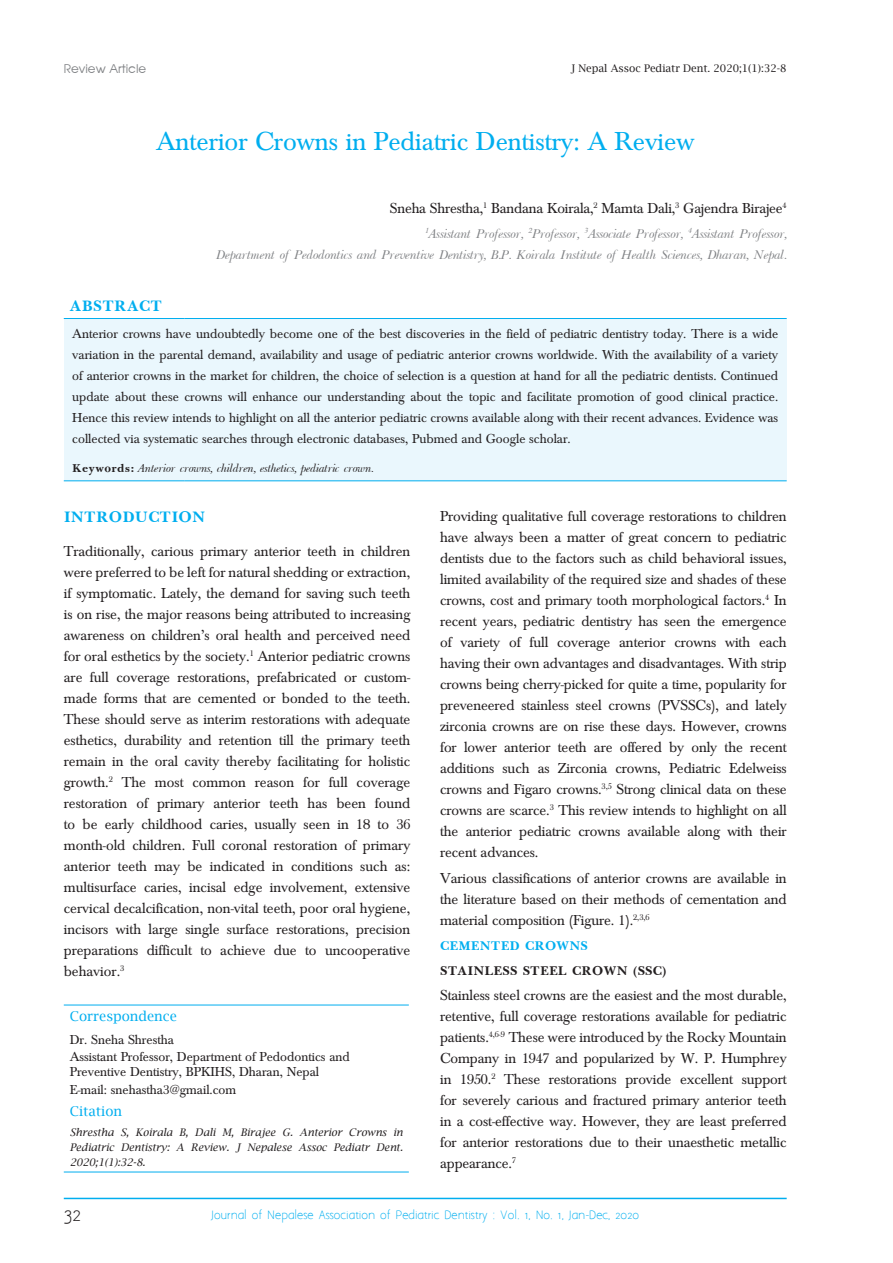
<style>
.page{position:relative;width:893px;height:1263px;background:#fff}
.page>*{position:absolute;margin:0;border:0;box-sizing:border-box;transform-origin:0 0}
.t1{font:27px "Baskerville";color:#00aeef}
.t2{font:700 18px "Baskerville";color:#00aeef}
.t3{font:18px "Aaargh Normal";color:#231f20}
.t4{font:15px/21px "Baskerville";letter-spacing:-.005em;color:#231f20;text-align:justify}
.t5{font:italic 300 15px/21px "Baskerville";color:#808285;text-align:right}
.t6{font:700 15px "Baskerville";letter-spacing:-.005em;color:#231f20}
.t7{font:700 15px "Baskerville";letter-spacing:-.005em;color:#00aeef}
.t8{font:13.5px/21px "Baskerville";color:#231f20}
.t9{font:italic 300 13.5px "Baskerville";color:#231f20}
.t10{font:13.5px "Lucida Bright";color:#00aeef}
.t11{font:12px "Advance Normal";color:#808285}
.t12{font:italic 10.5px/15px "Lucida Bright";color:#231f20;text-align:justify}
.t13{font:10.5px "Aaargh Normal";color:#00aeef}
.t14{font:10.5px "Lucida Bright";color:#231f20}
.s1{font-weight:700;font-style:normal}
</style>
<div class="page">
<hr style="left:64px;top:1198px;width:723px;height:1px;background:#00aeef">
<hr style="left:64px;top:1005px;width:345px;height:1px;background:#00aeef">
<hr style="left:64px;top:1171px;width:345px;height:1px;background:#00aeef">
<div style="left:64px;top:318px;width:723px;height:163px;background:#eaf7fd"></div>
<hr style="left:64px;top:318px;width:120px;height:1px;background:#00aeef">
<hr style="left:184px;top:318px;width:603px;height:1px;background:#00aeef">
<hr style="left:64px;top:480px;width:120px;height:1px;background:#00aeef">
<hr style="left:184px;top:480px;width:603px;height:1px;background:#00aeef">
<p class="t11" style="left:64px;top:61px;width:84px">Review Article</p>
<p class="t14" style="left:571px;top:62px;width:217px">J Nepal Assoc Pediatr Dent. 2020;1(1):32-8</p>
<p class="t1" style="left:156px;top:126px;width:540px">Anterior Crowns in Pediatric Dentistry: A Review</p>
<p class="t4" style="left:390px;top:198px;width:398px">Sneha Shrestha,<sup>1</sup> Bandana Koirala,<sup>2</sup> Mamta Dali,<sup>3</sup> Gajendra Birajee<sup>4</sup></p>
<p class="t5" style="left:216px;top:224px;width:572px"><sup>1</sup>Assistant Professor, <sup>2</sup>Professor, <sup>3</sup>Associate Professor, <sup>4</sup>Assistant Professor,<br>Department of Pedodontics and Preventive Dentistry, B.P. Koirala Institute of Health Sciences, Dharan, Nepal.</p>
<p class="t2" style="left:70px;top:296px;width:94px">ABSTRACT</p>
<p class="t8" style="left:72px;top:323px;width:707px;text-align:justify">Anterior crowns have undoubtedly become one of the best discoveries in the field of pediatric dentistry today. There is a wide variation in the parental demand, availability and usage of pediatric anterior crowns worldwide. With the availability of a variety of anterior crowns in the market for children, the choice of selection is a question at hand for all the pediatric dentists. Continued update about these crowns will enhance our understanding about the topic and facilitate promotion of good clinical practice.<br>Hence this review intends to highlight on all the anterior pediatric crowns available along with their recent advances. Evidence was collected via systematic searches through electronic databases, Pubmed and Google scholar.</p>
<p class="t9" style="left:72px;top:462px;width:303px"><span class="s1">Keywords:</span> Anterior crowns, children, esthetics, pediatric crown.</p>
<p class="t4" style="left:440px;top:506px;width:348px">Providing qualitative full coverage restorations to children have always been a matter of great concern to pediatric dentists due to the factors such as child behavioral issues, limited availability of the required size and shades of these crowns, cost and primary tooth morphological factors.<sup>4</sup> In recent years, pediatric dentistry has seen the emergence of variety of full coverage anterior crowns with each having their own advantages and disadvantages. With strip crowns being cherry-picked for quite a time, popularity for preveneered stainless steel crowns (PVSSCs), and lately zirconia crowns are on rise these days. However, crowns for lower anterior teeth are offered by only the recent additions such as Zirconia crowns, Pediatric Edelweiss crowns and Figaro crowns.<sup>3,5</sup> Strong clinical data on these crowns are scarce.<sup>3</sup> This review intends to highlight on all the anterior pediatric crowns available along with their recent advances.</p>
<p class="t4" style="left:440px;top:867px;width:348px">Various classifications of anterior crowns are available in the literature based on their methods of cementation and material composition (Figure. 1).<sup>2,3,6</sup></p>
<p class="t7" style="left:440px;top:938px;width:150px">CEMENTED CROWNS</p>
<p class="t6" style="left:440px;top:963px;width:228px">STAINLESS STEEL CROWN (SSC)</p>
<p class="t4" style="left:440px;top:985px;width:348px">Stainless steel crowns are the easiest and the most durable, retentive, full coverage restorations available for pediatric patients.<sup>4,6-9</sup> These were introduced by the Rocky Mountain Company in 1947 and popularized by W. P. Humphrey in 1950.<sup>2</sup> These restorations provide excellent support for severely carious and fractured primary anterior teeth in a cost-effective way. However, they are least preferred for anterior restorations due to their unaesthetic metallic appearance.<sup>7</sup></p>
<p class="t2" style="left:64px;top:508px;width:143px">INTRODUCTION</p>
<p class="t4" style="left:64px;top:540px;width:348px">Traditionally, carious primary anterior teeth in children were preferred to be left for natural shedding or extraction, if symptomatic. Lately, the demand for saving such teeth is on rise, the major reasons being attributed to increasing awareness on children’s oral health and perceived need for oral esthetics by the society.<sup>1</sup> Anterior pediatric crowns are full coverage restorations, prefabricated or custom&shy;made forms that are cemented or bonded to the teeth.<br>These should serve as interim restorations with adequate esthetics, durability and retention till the primary teeth remain in the oral cavity thereby facilitating for holistic growth.<sup>2</sup> The most common reason for full coverage restoration of primary anterior teeth has been found to be early childhood caries, usually seen in 18 to 36 month-old children. Full coronal restoration of primary anterior teeth may be indicated in conditions such as: multisurface caries, incisal edge involvement, extensive cervical decalcification, non-vital teeth, poor oral hygiene, incisors with large single surface restorations, precision preparations difficult to achieve due to uncooperative behavior.<sup>3</sup></p>
<p class="t10" style="left:70px;top:1009px;width:109px">Correspondence</p>
<p class="t8" style="left:70px;top:1030px;width:106px">Dr. Sneha Shrestha</p>
<p class="t8" style="left:70px;top:1050px;width:281px;line-height:15px">Assistant Professor, Department of Pedodontics and<br>Preventive Dentistry, BPKIHS, Dharan, Nepal</p>
<p class="t8" style="left:70px;top:1079px;width:168px">E-mail: snehastha3@gmail.com</p>
<p class="t10" style="left:70px;top:1103px;width:54px">Citation</p>
<p class="t12" style="left:70px;top:1125px;width:335px">Shrestha S, Koirala B, Dali M, Birajee G. Anterior Crowns in Pediatric Dentistry: A Review. J Nepalese Assoc Pediatr Dent.<br>2020;1(1):32-8.</p>
<p class="t3" style="left:64px;top:1204px;width:19px">32</p>
<p class="t13" style="left:211px;top:1209px;width:430px">Journal of Nepalese Association of Pediatric Dentistry : Vol. 1, No. 1, Jan-Dec, 2020</p>
</div>
